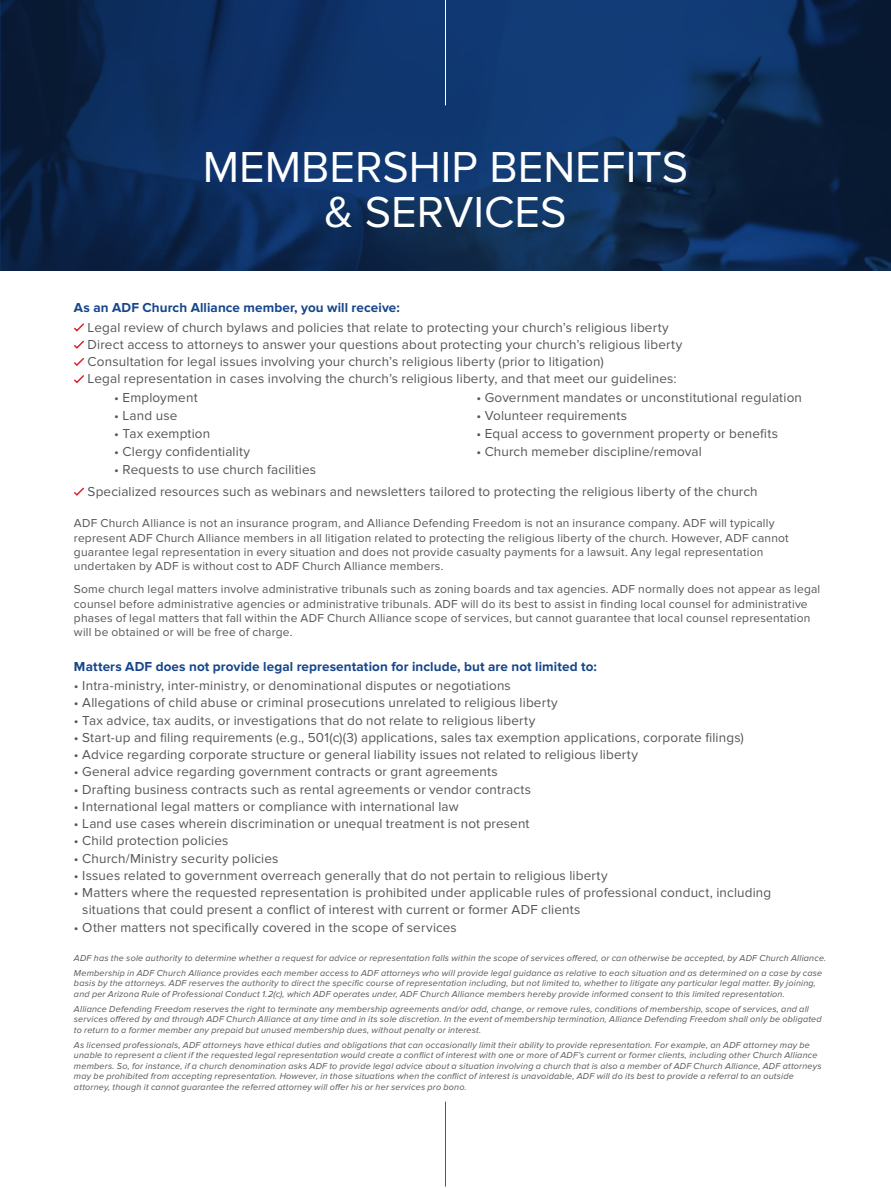
<style>
.page{position:relative;width:891px;height:1188px;background:#fff}
.page>*{position:absolute;margin:0;border:0;box-sizing:border-box;transform-origin:0 0}
.Headline_-_Align_Lef{font:45px "Proxima Nova";color:#fff}
.Body_Text{font:13.5px/17.2px "Proxima Nova";letter-spacing:.01em;color:#56565a}
.Body_Text-2{font:700 13.5px "Proxima Nova";letter-spacing:.01em;color:#16468a}
.Body_Text-3{font:12px/14.2px "Proxima Nova";letter-spacing:.015em;color:#56565a}
.Body_Text-4{font:italic 9px/10.5px "Proxima Nova";letter-spacing:.02em;color:#56565a}
</style>
<div class="page">
<hr style="left:445px;top:1102px;width:1px;height:84px;background:#56565a">
<img style="left:0;top:0;width:891px;height:270px">
<svg style="left:74px;top:323px;width:10px;height:9px"></svg>
<svg style="left:74px;top:340px;width:10px;height:9px"></svg>
<svg style="left:74px;top:358px;width:10px;height:8px"></svg>
<svg style="left:74px;top:375px;width:10px;height:9px"></svg>
<svg style="left:74px;top:487px;width:10px;height:9px"></svg>
<hr style="left:445px;top:0;width:1px;height:105px;background:#fff">
<p class="Headline_-_Align_Lef" style="left:203px;top:141px;width:487px">MEMBERSHIP BENEFITS</p>
<p class="Headline_-_Align_Lef" style="left:324px;top:186px;width:244px">&amp; SERVICES</p>
<p class="Body_Text-2" style="left:74px;top:300px;width:327px">As an ADF Church Alliance member, you will receive:</p>
<p class="Body_Text" style="left:88px;top:319px;width:583px">Legal review of church bylaws and policies that relate to protecting your church’s religious liberty</p>
<p class="Body_Text" style="left:88px;top:336px;width:596px">Direct access to attorneys to answer your questions about protecting your church’s religious liberty</p>
<p class="Body_Text" style="left:88px;top:353px;width:518px">Consultation for legal issues involving your church’s religious liberty (prior to litigation)</p>
<p class="Body_Text" style="left:88px;top:371px;width:591px">Legal representation in cases involving the church’s religious liberty, and that meet our guidelines:</p>
<p class="Body_Text" style="left:114px;top:389px;width:85px">• Employment</p>
<p class="Body_Text" style="left:114px;top:407px;width:65px">• Land use</p>
<p class="Body_Text" style="left:114px;top:425px;width:98px">• Tax exemption</p>
<p class="Body_Text" style="left:114px;top:443px;width:138px">• Clergy confidentiality</p>
<p class="Body_Text" style="left:114px;top:461px;width:203px">• Requests to use church facilities</p>
<p class="Body_Text" style="left:476px;top:389px;width:327px">• Government mandates or unconstitutional regulation</p>
<p class="Body_Text" style="left:476px;top:407px;width:152px">• Volunteer requirements</p>
<p class="Body_Text" style="left:476px;top:425px;width:303px">• Equal access to government property or benefits</p>
<p class="Body_Text" style="left:476px;top:443px;width:227px">• Church memeber discipline/removal</p>
<p class="Body_Text" style="left:88px;top:483px;width:672px">Specialized resources such as webinars and newsletters tailored to protecting the religious liberty of the church</p>
<p class="Body_Text-3" style="left:74px;top:516px;width:716px">ADF Church Alliance is not an insurance program, and Alliance Defending Freedom is not an insurance company. ADF will typically represent ADF Church Alliance members in all litigation related to protecting the religious liberty of the church. However, ADF cannot guarantee legal representation in every situation and does not provide casualty payments for a lawsuit. Any legal representation undertaken by ADF is without cost to ADF Church Alliance members.</p>
<p class="Body_Text-3" style="left:74px;top:582px;width:748px">Some church legal matters involve administrative tribunals such as zoning boards and tax agencies. ADF normally does not appear as legal counsel before administrative agencies or administrative tribunals. ADF will do its best to assist in finding local counsel for administrative phases of legal matters that fall within the ADF Church Alliance scope of services, but cannot guarantee that local counsel representation will be obtained or will be free of charge.</p>
<p class="Body_Text-2" style="left:74px;top:658px;width:524px">Matters ADF does not provide legal representation for include, but are not limited to:</p>
<p class="Body_Text" style="left:74px;top:677px;width:438px">• Intra-ministry, inter-ministry, or denominational disputes or negotiations</p>
<p class="Body_Text" style="left:74px;top:695px;width:485px">• Allegations of child abuse or criminal prosecutions unrelated to religious liberty</p>
<p class="Body_Text" style="left:74px;top:712px;width:463px">• Tax advice, tax audits, or investigations that do not relate to religious liberty</p>
<p class="Body_Text" style="left:74px;top:729px;width:671px">• Start-up and filing requirements (e.g., 501(c)(3) applications, sales tax exemption applications, corporate filings)</p>
<p class="Body_Text" style="left:74px;top:746px;width:565px">• Advice regarding corporate structure or general liability issues not related to religious liberty</p>
<p class="Body_Text" style="left:74px;top:764px;width:425px">• General advice regarding government contracts or grant agreements</p>
<p class="Body_Text" style="left:74px;top:781px;width:459px">• Drafting business contracts such as rental agreements or vendor contracts</p>
<p class="Body_Text" style="left:74px;top:798px;width:386px">• International legal matters or compliance with international law</p>
<p class="Body_Text" style="left:74px;top:815px;width:457px">• Land use cases wherein discrimination or unequal treatment is not present</p>
<p class="Body_Text" style="left:74px;top:833px;width:156px">• Child protection policies</p>
<p class="Body_Text" style="left:74px;top:850px;width:206px">• Church/Ministry security policies</p>
<p class="Body_Text" style="left:74px;top:867px;width:535px">• Issues related to government overreach generally that do not pertain to religious liberty</p>
<p class="Body_Text" style="left:82px;top:884px;width:691px;text-indent:-8px">• Matters where the requested representation is prohibited under applicable rules of professional conduct, including situations that could present a conflict of interest with current or former ADF clients</p>
<p class="Body_Text" style="left:74px;top:920px;width:384px">• Other matters not specifically covered in the scope of services</p>
<p class="Body_Text-4" style="left:74px;top:953px;width:754px">ADF has the sole authority to determine whether a request for advice or representation falls within the scope of services offered, or can otherwise be accepted, by ADF Church Alliance.</p>
<p class="Body_Text-4" style="left:74px;top:968px;width:750px">Membership in ADF Church Alliance provides each member access to ADF attorneys who will provide legal guidance as relative to each situation and as determined on a case by case basis by the attorneys. ADF reserves the authority to direct the specific course of representation including, but not limited to, whether to litigate any particular legal matter. By joining, and per Arizona Rule of Professional Conduct 1.2(c), which ADF operates under, ADF Church Alliance members hereby provide informed consent to this limited representation.</p>
<p class="Body_Text-4" style="left:74px;top:1004px;width:749px">Alliance Defending Freedom reserves the right to terminate any membership agreements and/or add, change, or remove rules, conditions of membership, scope of services, and all services offered by and through ADF Church Alliance at any time and in its sole discretion. In the event of membership termination, Alliance Defending Freedom shall only be obligated to return to a former member any prepaid but unused membership dues, without penalty or interest.</p>
<p class="Body_Text-4" style="left:74px;top:1040px;width:749px">As licensed professionals, ADF attorneys have ethical duties and obligations that can occasionally limit their ability to provide representation. For example, an ADF attorney may be unable to represent a client if the requested legal representation would create a conflict of interest with one or more of ADF’s current or former clients, including other Church Alliance members. So, for instance, if a church denomination asks ADF to provide legal advice about a situation involving a church that is also a member of ADF Church Alliance, ADF attorneys may be prohibited from accepting representation. However, in those situations when the conflict of interest is unavoidable, ADF will do its best to provide a referral to an outside attorney, though it cannot guarantee the referred attorney will offer his or her services pro bono.</p>
</div>
